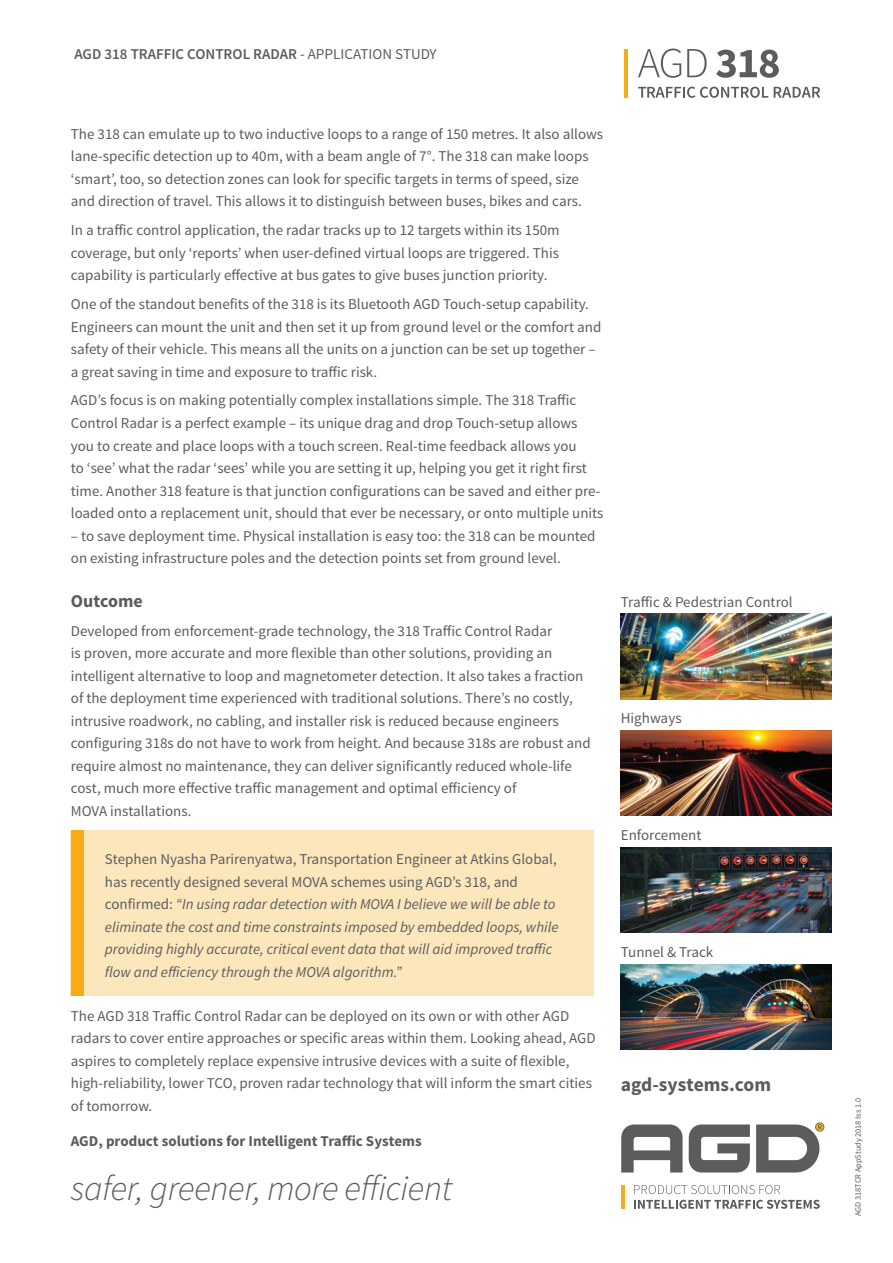
<style>
.page{position:relative;width:893px;height:1263px;background:#fff}
.page>*{position:absolute;margin:0;border:0;box-sizing:border-box;transform-origin:0 0}
.t1{font:italic 300 35.1px "Source Sans Pro";letter-spacing:-.01em;color:#5c5c5f}
.t2{font:700 19.5px "Source Sans Pro";color:#5c5c5f}
.Paragraph_Style_4{font:700 18px "Source Sans Pro";color:#5c5c5f}
.Paragraph_Style_5{font:15px/22.5px "Source Sans Pro";color:#5c5c5f}
.Paragraph_Style_6{font:italic 15px/22.5px "Source Sans Pro";color:#5c5c5f}
.t3{font:700 15px "Source Sans Pro";color:#5c5c5f}
.t4{font:600 15px "Source Sans Pro";color:#5c5c5f}
.Body_copy{font:8.25px "Source Sans Pro";color:#5c5c5f}
.s1{font-weight:600}
.s2{font-style:normal}
</style>
<div class="page">
<div style="left:71px;top:830px;width:523px;height:166px;background:#fce7bc"></div>
<div style="left:71px;top:830px;width:13px;height:166px;background:#f6ac17"></div>
<svg style="left:638px;top:87px;width:130px;height:11px"></svg>
<svg style="left:774px;top:87px;width:46px;height:11px"></svg>
<svg style="left:638px;top:49px;width:43px;height:29px"></svg>
<svg style="left:687px;top:49px;width:20px;height:28px"></svg>
<svg style="left:716px;top:50px;width:63px;height:28px"></svg>
<hr style="left:625px;top:49px;width:3px;height:49px;background:#f6ac17">
<img style="left:621px;top:731px;width:210px;height:85px">
<img style="left:621px;top:964px;width:210px;height:85px">
<img style="left:621px;top:614px;width:210px;height:85px">
<img style="left:621px;top:847px;width:210px;height:85px">
<svg style="left:634px;top:1200px;width:186px;height:9px"></svg>
<svg style="left:634px;top:1185px;width:146px;height:9px"></svg>
<svg style="left:816px;top:1123px;width:8px;height:8px"></svg>
<svg style="left:756px;top:1124px;width:66px;height:48px"></svg>
<svg style="left:621px;top:1124px;width:62px;height:48px"></svg>
<svg style="left:689px;top:1124px;width:61px;height:48px"></svg>
<hr style="left:621px;top:1185px;width:4px;height:23px;background:#f6ac17">
<p class="t4" style="left:74px;top:45px;width:189px">AGD 318 TRAFFIC CONTROL RADA</p>
<p class="Paragraph_Style_5" style="left:288px;top:43px;width:36px"><span class="s1">R</span>-Application</p>
<p class="Paragraph_Style_5" style="left:395px;top:43px;width:43px">Study</p>
<p class="Paragraph_Style_5" style="left:71px;top:123px;width:534px">The 318 can emulate up to two inductive loops to a range of 150 metres. It also allows lane-specific detection up to 40m, with a beam angle of 7°. The 318 can make loops ‘smart’, too, so detection zones can look for specific targets in terms of speed, size and direction of travel. This allows it to distinguish between buses, bikes and cars.</p>
<p class="Paragraph_Style_5" style="left:71px;top:219px;width:490px;text-align:justify">In a traffic control application, the radar tracks up to 12 targets within its 150m coverage, but only ‘reports’ when user-defined virtual loops are triggered. This capability is particularly effective at bus gates to give buses junction priority.</p>
<p class="Paragraph_Style_5" style="left:71px;top:293px;width:532px">One of the standout benefits of the 318 is its Bluetooth AGD Touch-setup capability.<br>Engineers can mount the unit and then set it up from ground level or the comfort and safety of their vehicle. This means all the units on a junction can be set up together – a great saving in time and exposure to traffic risk.</p>
<p class="Paragraph_Style_5" style="left:71px;top:389px;width:534px">AGD’s focus is on making potentially complex installations simple. The 318 Traffic Control Radar is a perfect example – its unique drag and drop Touch-setup allows you to create and place loops with a touch screen. Real-time feedback allows you<br>to ‘see’ what the radar ‘sees’ while you are setting it up, helping you get it right first time. Another 318 feature is that junction configurations can be saved and either pre&shy;loaded onto a replacement unit, should that ever be necessary, or onto multiple units</p>
<p class="Paragraph_Style_5" style="left:71px;top:524px;width:526px">– to save deployment time. Physical installation is easy too: the 318 can be mounted on existing infrastructure poles and the detection points set from ground level.</p>
<p class="Paragraph_Style_4" style="left:71px;top:589px;width:73px">Outcome</p>
<p class="Paragraph_Style_5" style="left:71px;top:620px;width:521px">Developed from enforcement-grade technology, the 318 Traffic Control Radar<br>is proven, more accurate and more flexible than other solutions, providing an intelligent alternative to loop and magnetometer detection. It also takes a fraction of the deployment time experienced with traditional solutions. There’s no costly, intrusive roadwork, no cabling, and installer risk is reduced because engineers configuring 318s do not have to work from height. And because 318s are robust and require almost no maintenance, they can deliver significantly reduced whole-life cost, much more effective traffic management and optimal efficiency of<br>MOVA installations.</p>
<p class="Paragraph_Style_6" style="left:105px;top:848px;width:455px"><span class="s2">Stephen Nyasha Parirenyatwa, Transportation Engineer at Atkins Global, has recently designed several MOVA schemes using AGD’s 318, and confirmed:</span> “In using radar detection with MOVA I believe we will be able to eliminate the cost and time constraints imposed by embedded loops, while providing highly accurate, critical event data that will aid improved traffic flow and efficiency through the MOVA algorithm.”</p>
<p class="Paragraph_Style_5" style="left:71px;top:1005px;width:526px">The AGD 318 Traffic Control Radar can be deployed on its own or with other AGD radars to cover entire approaches or specific areas within them. Looking ahead, AGD aspires to completely replace expensive intrusive devices with a suite of flexible, high-reliability, lower TCO, proven radar technology that will inform the smart cities of tomorrow.</p>
<p class="t3" style="left:71px;top:1131px;width:352px">AGD, product solutions for Intelligent Traffic Systems</p>
<p class="t1" style="left:71px;top:1167px;width:383px">safer, greener, more efficient</p>
<p class="Paragraph_Style_5" style="left:621px;top:591px;width:173px">Traffic &amp; Pedestrian Control</p>
<p class="Paragraph_Style_5" style="left:621px;top:707px;width:62px">Highways</p>
<p class="Paragraph_Style_5" style="left:621px;top:824px;width:82px">Enforcement</p>
<p class="Paragraph_Style_5" style="left:621px;top:941px;width:94px">Tunnel &amp; Track</p>
<p class="t2" style="left:621px;top:1071px;width:152px">agd-systems.com</p>
<p class="Body_copy" style="left:853px;top:1216px;width:120px;rotate:-90deg">AGD 318TCR AppStudy 2018 Iss 1.0</p>
</div>
